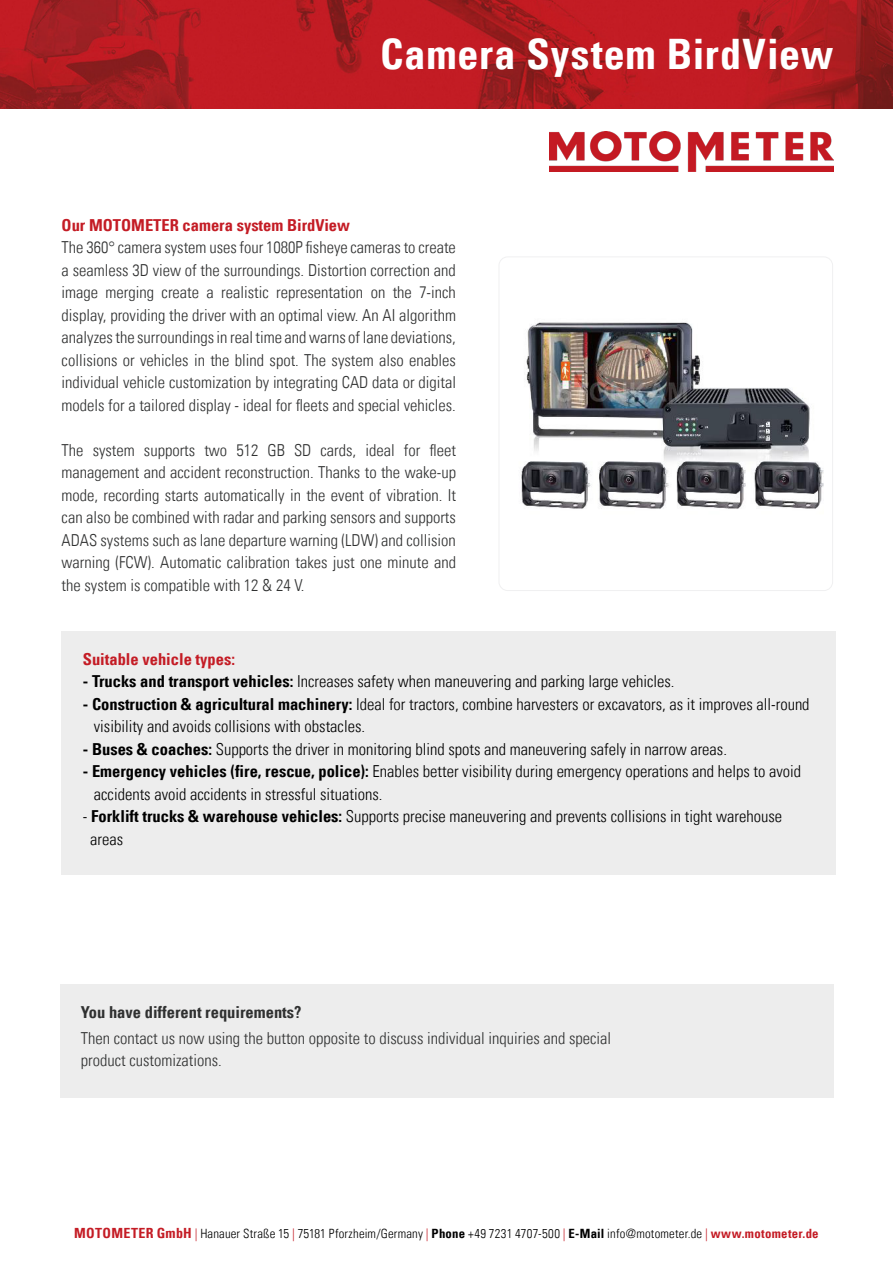
<style>
.page{position:relative;width:893px;height:1263px;background:#fff}
.page>*{position:absolute;margin:0;border:0;box-sizing:border-box;transform-origin:0 0}
.t1{font:700 condensed 42px "Univers LT";letter-spacing:.025em;color:#fff}
.t2{font:300 condensed 16.5px/22.5px "Univers LT";color:#303131;text-align:justify}
.t3{font:300 condensed 16.5px/22.5px "Univers LT";color:#000}
.t4{font:700 condensed 16.5px "Univers LT";color:#c41c25}
.t5{font:700 condensed 16.5px "Univers LT";color:#303131}
.t6{font:300 condensed 12.75px "Univers LT";letter-spacing:.015em;color:#000}
.s1{font-weight:700}
.s2{font-weight:700;font-size:14.1px;color:#c41c25}
.s3{color:#c41c25}
.s4{font-weight:700;color:#c41c25}
</style>
<div class="page">
<img style="left:0;top:0;width:893px;height:108px">
<img style="left:550px;top:131px;width:283px;height:41px">
<div style="left:498px;top:256px;width:335px;height:335px;border:1px solid #f0f0f1;border-radius:9px"></div>
<img style="left:521px;top:322px;width:303px;height:187px">
<div style="left:62px;top:631px;width:774px;height:244px;background:#ededed"></div>
<div style="left:60px;top:985px;width:773px;height:113px;background:#ededed"></div>
<h1 class="t1" style="left:380px;top:28px;width:455px">Camera System BirdView</h1>
<p class="t4" style="left:62px;top:215px;width:290px">Our MOTOMETER camera system BirdView</p>
<p class="t2" style="left:62px;top:236px;width:396px">The 360° camera system uses four 1080P fisheye cameras to create a seamless 3D view of the surroundings. Distortion correction and image merging create a realistic representation on the 7-inch display, providing the driver with an optimal view. An AI algorithm analyzes the surroundings in real time and warns of lane deviations, collisions or vehicles in the blind spot. The system also enables individual vehicle customization by integrating CAD data or digital models for a tailored display - ideal for fleets and special vehicles.</p>
<p class="t2" style="left:62px;top:439px;width:396px">The system supports two 512 GB SD cards, ideal for fleet management and accident reconstruction. Thanks to the wake-up mode, recording starts automatically in the event of vibration. It can also be combined with radar and parking sensors and supports ADAS systems such as lane departure warning (LDW) and collision warning (FCW). Automatic calibration takes just one minute and the system is compatible with 12 &amp; 24 V.</p>
<p class="t4" style="left:83px;top:649px;width:154px">Suitable vehicle types:</p>
<p class="t3" style="left:83px;top:670px;width:593px"><span class="s1">- Trucks and transport vehicles:</span> Increases safety when maneuvering and parking large vehicles.</p>
<p class="t3" style="left:94px;top:693px;width:717px;text-indent:-11px"><span class="s1">- Construction &amp; agricultural machinery:</span> Ideal for tractors, combine harvesters or excavators, as it improves all-round visibility and avoids collisions with obstacles.</p>
<p class="t3" style="left:83px;top:738px;width:646px"><span class="s1">- Buses &amp; coaches:</span> Supports the driver in monitoring blind spots and maneuvering safely in narrow areas.</p>
<p class="t3" style="left:94px;top:760px;width:709px;text-indent:-11px"><span class="s1">- Emergency vehicles (fire, rescue, police):</span> Enables better visibility during emergency operations and helps to avoid accidents avoid accidents in stressful situations.</p>
<p class="t3" style="left:90px;top:805px;width:693px;text-indent:-7px">- <span class="s1">Forklift trucks &amp; warehouse vehicles:</span> Supports precise maneuvering and prevents collisions in tight warehouse areas</p>
<p class="t5" style="left:81px;top:1002px;width:222px">You have different requirements?</p>
<p class="t2" style="left:81px;top:1027px;width:532px">Then contact us now using the button opposite to discuss individual inquiries and special product customizations.</p>
<p class="t6" style="left:74px;top:1226px;width:746px"><span class="s2">MOTOMETER GmbH</span> <span class="s3">|</span> Hanauer Straße 15 <span class="s3">|</span> 75181 Pforzheim/Germany <span class="s3">|</span> <span class="s1">Phone</span> +49 7231 4707-500 <span class="s3">|</span> <span class="s1">E-Mail</span> info@motometer.de <span class="s3">|</span> <span class="s4">www.motometer.de</span></p>
</div>
